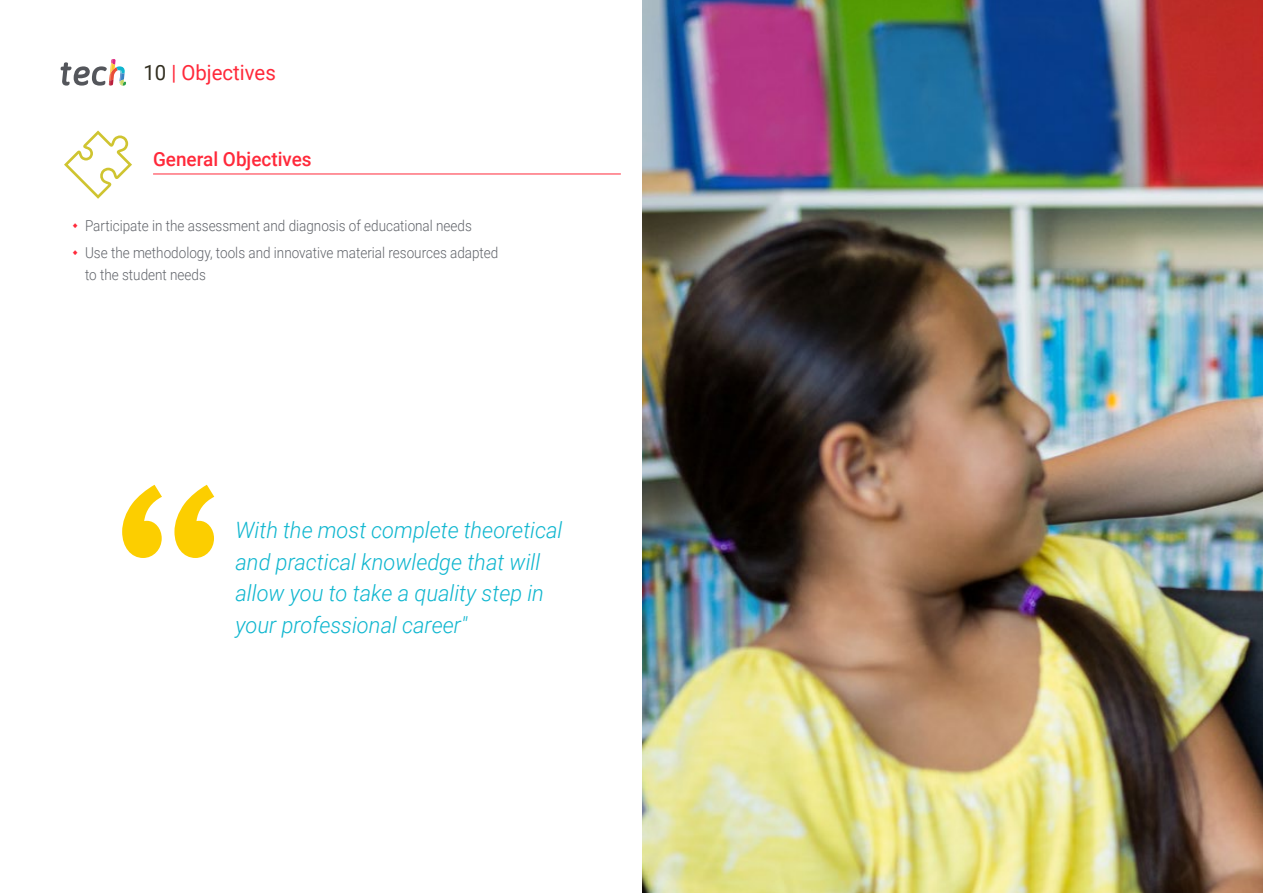
<style>
.page{position:relative;width:1263px;height:893px;background:#fff}
.page>*{position:absolute;margin:0;border:0;box-sizing:border-box;transform-origin:0 0}
.t1{font:italic 300 22.5px/31.5px "Roboto";color:#0fb6cf}
.t2{font:21px "Roboto";color:#ff293a}
.t3{font:500 19.5px "Roboto";color:#ff293a}
.t4{font:300 15px/26.7px "Roboto";color:#61646a;scale:.9 1}
.s1{color:#312e20}
</style>
<div class="page">
<hr style="left:153px;top:174px;width:468px;height:1px;background:#ff293a">
<svg style="left:64px;top:130px;width:68px;height:69px"></svg>
<img style="left:642px;top:0;width:621px;height:893px">
<svg style="left:122px;top:485px;width:92px;height:73px"></svg>
<svg style="left:61px;top:59px;width:65px;height:27px"></svg>
<h2 class="t2" style="left:144px;top:57px;width:134px"><span class="s1">10</span> | Objectives</h2>
<h3 class="t3" style="left:153px;top:145px;width:160px">General Objectives</h3>
<p class="t4" style="left:85px;top:212px;width:461px">Participate in the assessment and diagnosis of educational needs<br>Use the methodology, tools and innovative material resources adapted</p>
<p class="t4" style="left:85px;top:261px;width:136px">to the student needs</p>
<h1 class="t1" style="left:236px;top:514px;width:328px">With the most complete theoretical and practical knowledge that will allow you to take a quality step in your professional career"</h1>
</div>
